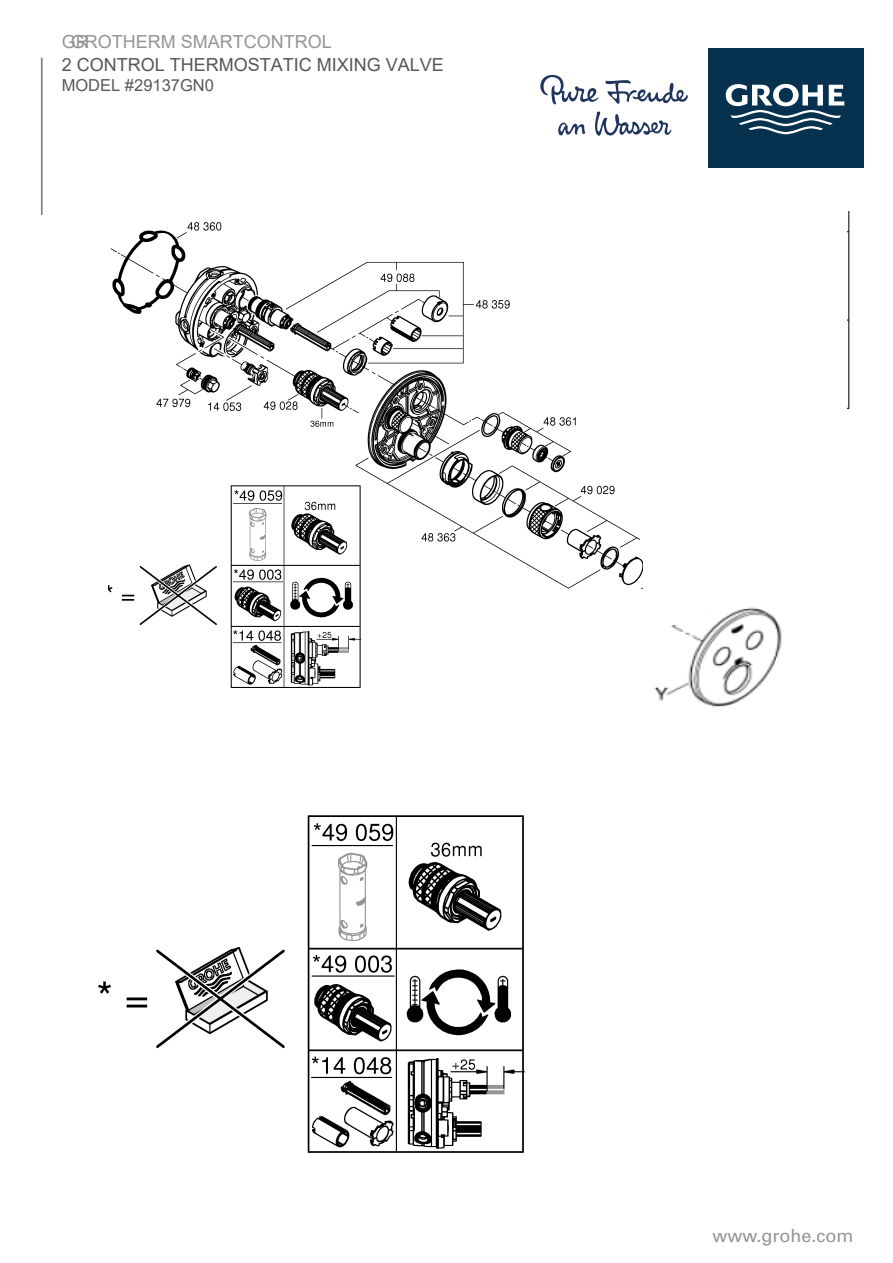
<style>
.page{position:relative;width:893px;height:1263px;background:#fff}
.page>*{position:absolute;margin:0;border:0;box-sizing:border-box;transform-origin:0 0}
.t1{font:18px "Arial";color:#57585b}
.t2{font:18px "Arial";color:#939598}
.t3{font:18px "Univers";color:#939598}
.t4{font:16.5px "Arial";color:#58595b}
</style>
<div class="page">
<div style="left:708px;top:48px;width:155px;height:120px;background:#06314f"></div>
<hr style="left:41px;top:58px;width:2px;height:157px;background:#808285">
<svg style="left:540px;top:75px;width:304px;height:61px"></svg>
<img style="left:98px;top:815px;width:427px;height:338px">
<img style="left:108px;top:212px;width:742px;height:476px">
<div style="left:559px;top:207px;width:288px;height:201px;background:#fff"></div>
<div style="left:686px;top:483px;width:165px;height:154px;background:#fff"></div>
<img style="left:644px;top:480px;width:104px;height:110px">
<img style="left:641px;top:537px;width:28px;height:22px">
<img style="left:592px;top:607px;width:206px;height:100px">
<img style="left:565px;top:590px;width:121px;height:34px">
<p class="t2" style="left:62px;top:30px;width:271px">GRGROTHERM SMARTCONTROL</p>
<p class="t1" style="left:62px;top:52px;width:384px">2 CONTROL THERMOSTATIC MIXING VALVE</p>
<p class="t4" style="left:62px;top:74px;width:154px">MODEL #29137GN0</p>
<p class="t3" style="left:712px;top:1224px;width:142px">www.grohe.com</p>
</div>
